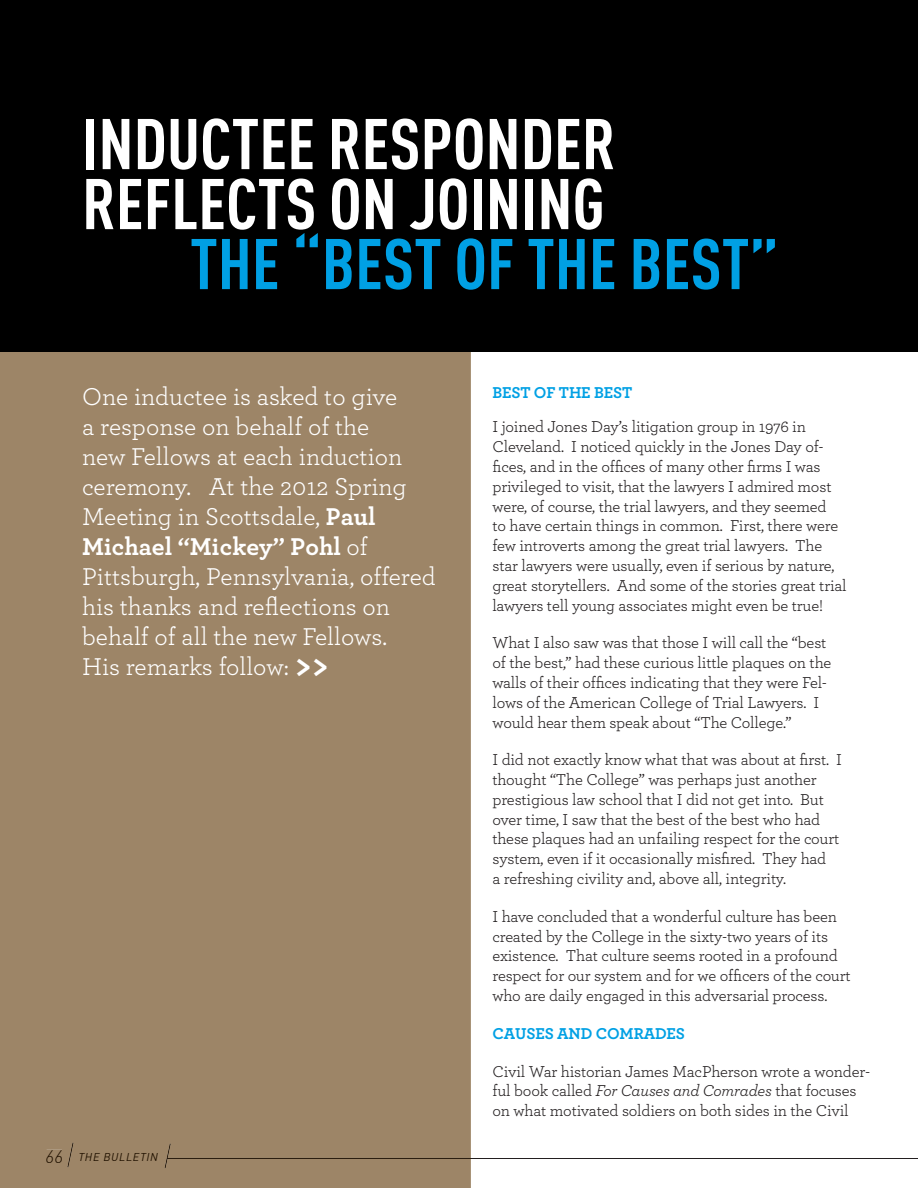
<style>
.page{position:relative;width:918px;height:1188px;background:#fff}
.page>*{position:absolute;margin:0;border:0;box-sizing:border-box;transform-origin:0 0}
.t1{font:700 70.5px "DIN Cond";color:#fff}
.t2{font:700 70.5px "DIN Cond";color:#00a0e4}
.t3{font:25.5px/30px "Archer";color:#fff}
.t4{font:italic 300 18px "DIN";color:#231f20}
.t5{font:16.5px/19.8px "Archer";letter-spacing:-.01em;color:#231f20}
.t6{font:700 16.5px "Archer";letter-spacing:-.01em;color:#00a0e4}
.t7{font:italic 11.25px "DIN";letter-spacing:.06em;color:#201100}
.s1{font-weight:700}
.s2{font-family:"Archer Bold LF";font-size:40.5px}
.s3{font-weight:700;color:#00a0e4}
.s4{font-style:italic}
</style>
<div class="page">
<hr style="left:167px;top:1158px;width:751px;height:1px;background:#231f20">
<div style="left:0;top:352px;width:471px;height:836px;background:#9d8567"></div>
<hr style="left:167px;top:1158px;width:304px;height:1px;background:#201100">
<div style="left:47px;top:1150px;width:15px;height:13px;background:#9d8567"></div>
<svg style="left:68px;top:1143px;width:5px;height:24px"></svg>
<svg style="left:165px;top:1144px;width:6px;height:24px"></svg>
<div style="left:80px;top:1153px;width:78px;height:8px;background:#9d8567"></div>
<div style="left:0;top:0;width:918px;height:352px;background:#000"></div>
<p class="t1" style="left:82px;top:119px;width:535px">INDUCTEE RESPONDER</p>
<p class="t1" style="left:82px;top:179px;width:524px">REFLECTS ON JOINING</p>
<p class="t2" style="left:190px;top:239px;width:590px">THE “BEST OF THE BEST”</p>
<p class="t3" style="left:82px;top:384px;width:355px">One inductee is asked to give<br>a response on behalf of the<br>new Fellows at each induction ceremony. At the 2012 Spring<br>Meeting in Scottsdale, <span class="s1">Paul<br>Michael “Mickey” Pohl</span> of<br>Pittsburgh, Pennsylvania, offered his thanks and reflections on behalf of all the new Fellows.<br>His remarks follow: <span class="s2">&gt;&gt;</span></p>
<p class="t4" style="left:46px;top:1150px;width:19px">66</p>
<p class="t7" style="left:78px;top:1153px;width:81px">THE BULLETIN</p>
<p class="t5" style="left:492px;top:376px;width:315px;line-height:34.8px"><span class="s3">BEST OF THE BEST<br></span>I joined Jones Day’s litigation group in 1976 in</p>
<p class="t5" style="left:492px;top:439px;width:356px">Cleveland. I noticed quickly in the Jones Day of&shy;fices, and in the offices of many other firms I was privileged to visit, that the lawyers I admired most were, of course, the trial lawyers, and they seemed<br>to have certain things in common. First, there were few introverts among the great trial lawyers. The star lawyers were usually, even if serious by nature, great storytellers. And some of the stories great trial lawyers tell young associates might even be true!</p>
<p class="t5" style="left:492px;top:635px;width:340px">What I also saw was that those I will call the “best of the best,” had these curious little plaques on the walls of their offices indicating that they were Fel&shy;lows of the American College of Trial Lawyers. I would hear them speak about “The College.”</p>
<p class="t5" style="left:492px;top:752px;width:351px">I did not exactly know what that was about at first. I thought “The College” was perhaps just another prestigious law school that I did not get into. But over time, I saw that the best of the best who had these plaques had an unfailing respect for the court system, even if it occasionally misfired. They had<br>a refreshing civility and, above all, integrity.</p>
<p class="t5" style="left:492px;top:908px;width:360px">I have concluded that a wonderful culture has been created by the College in the sixty-two years of its existence. That culture seems rooted in a profound respect for our system and for we officers of the court who are daily engaged in this adversarial process.</p>
<p class="t6" style="left:492px;top:1027px;width:194px">CAUSES AND COMRADES</p>
<p class="t5" style="left:492px;top:1063px;width:379px">Civil War historian James MacPherson wrote a wonder&shy;ful book called <span class="s4">For Causes and Comrades</span> that focuses on what motivated soldiers on both sides in the Civil</p>
</div>
